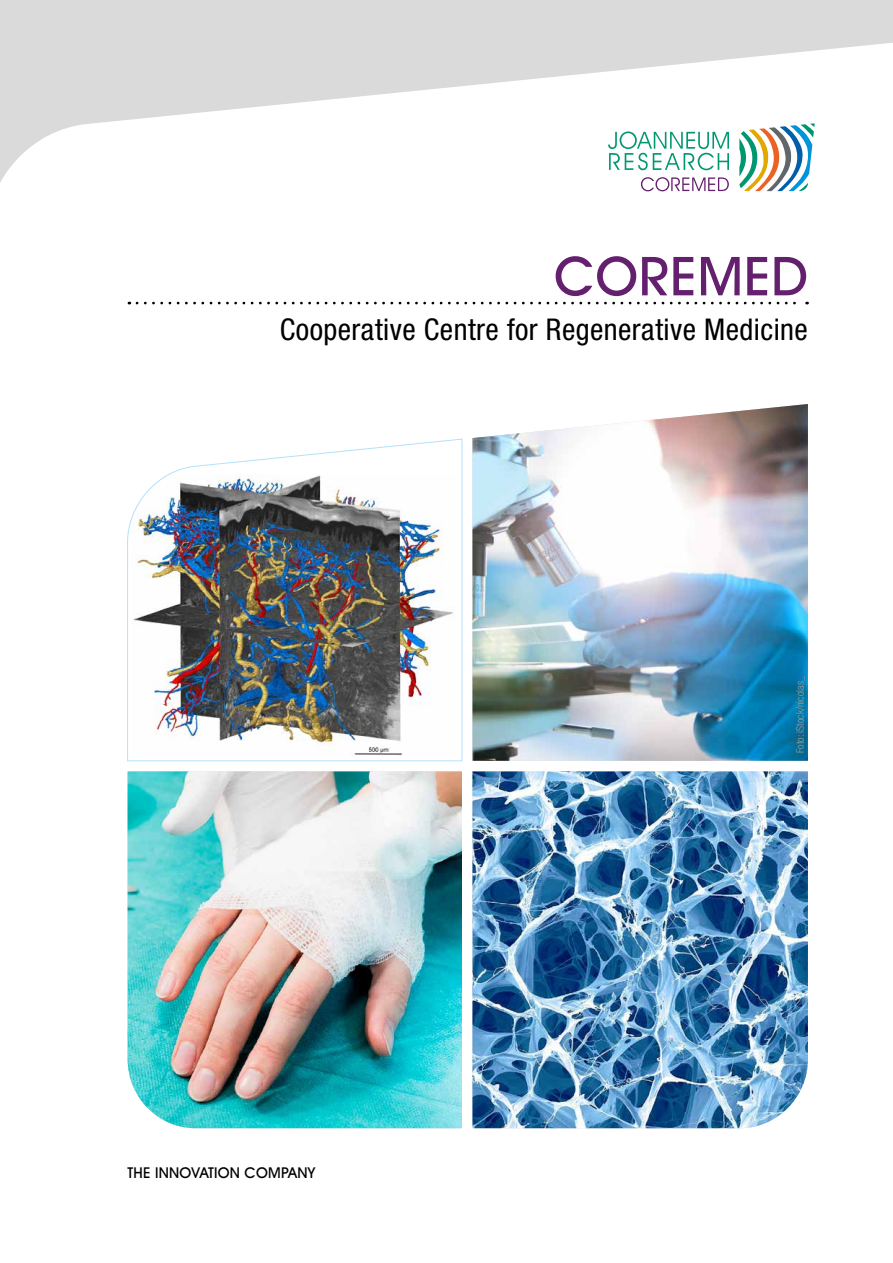
<style>
.page{position:relative;width:893px;height:1263px;background:#fff}
.page>*{position:absolute;margin:0;border:0;box-sizing:border-box;transform-origin:0 0}
.t1{font:500 54px "Avant Garde IT Cby BT";letter-spacing:.015em;color:#64206e}
.t2{font:condensed 30px "Helvetica Neue LT Pro";letter-spacing:.015em;color:#000}
.t3{font:500 15px "Avant Garde IT Cby BT";letter-spacing:.015em;color:#000}
.t4{font:300 condensed 10.5px "Helvetica Neue LT Pro";color:#9d9d9c}
</style>
<div class="page">
<svg style="left:137px;top:302px;width:671px;height:2px"></svg>
<svg style="left:0;top:0;width:893px;height:192px"></svg>
<svg style="left:608px;top:131px;width:121px;height:39px"></svg>
<svg style="left:739px;top:123px;width:76px;height:68px"></svg>
<svg style="left:641px;top:177px;width:88px;height:14px"></svg>
<img style="left:472px;top:771px;width:336px;height:357px">
<img style="left:128px;top:771px;width:334px;height:357px">
<img style="left:472px;top:404px;width:336px;height:357px">
<img style="left:127px;top:438px;width:336px;height:323px">
<h1 class="t1" style="left:554px;top:243px;width:255px">COREMED</h1>
<p class="t2" style="left:280px;top:312px;width:529px">Cooperative Centre for Regenerative Medicine</p>
<p class="t3" style="left:128px;top:1163px;width:189px">THE INNOVATION COMPANY</p>
<p class="t4" style="left:794px;top:753px;width:79px;rotate:-90deg">Foto: iStock/nicolas_</p>
</div>
